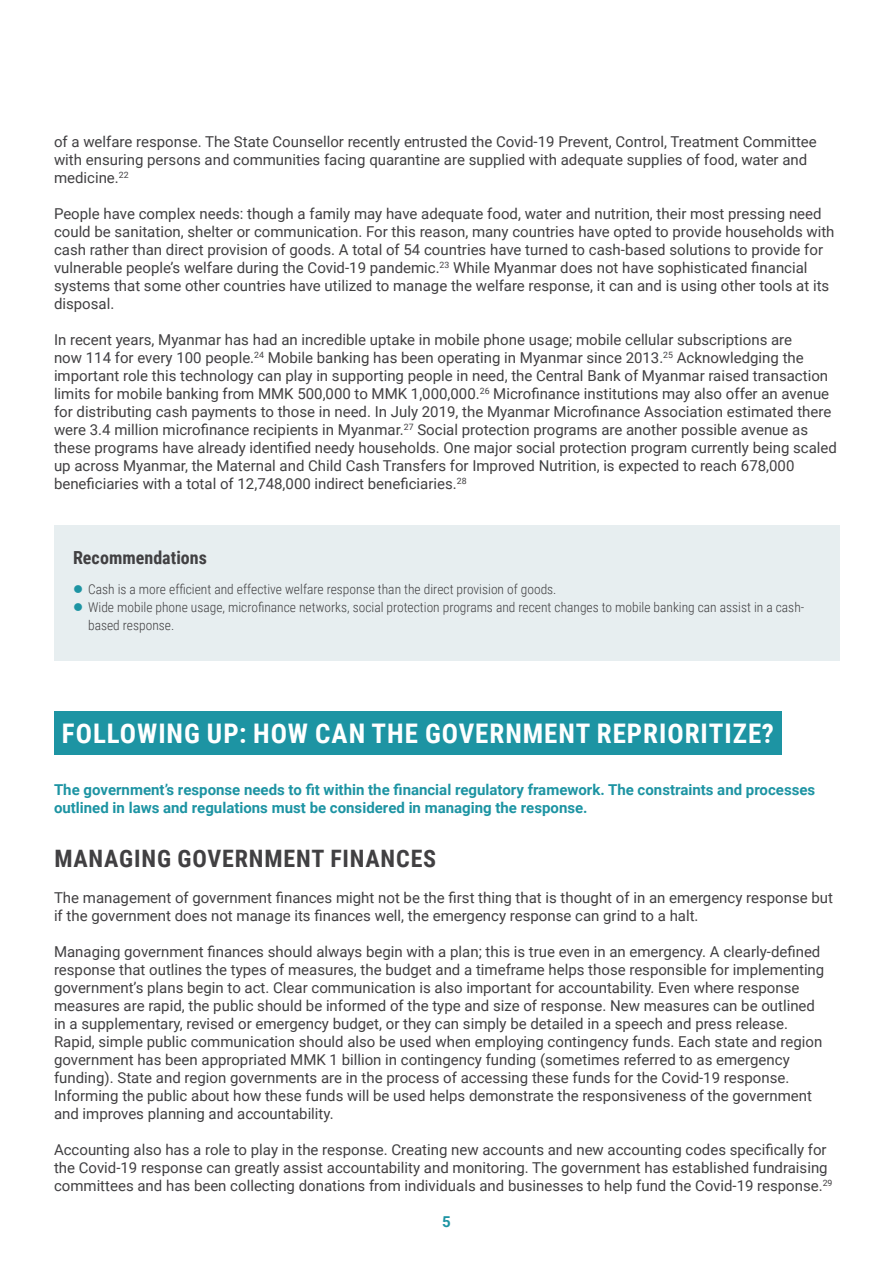
<style>
.page{position:relative;width:893px;height:1263px;background:#fff}
.page>*{position:absolute;margin:0;border:0;box-sizing:border-box;transform-origin:0 0}
.t1{font:700 27px "Roboto Condensed";letter-spacing:.035em;color:#fff}
.t2{font:700 24px "Roboto Condensed";letter-spacing:.035em;color:#414042}
.t3{font:700 18px "Roboto Condensed";color:#414042}
.t4{font:15px/18px "Roboto";color:#414042}
.t5{font:700 15px/18px "Roboto";color:#1d94a3}
.t6{font:300 13.5px/18px "Roboto Condensed";color:#414042}
.s1{color:#1d94a3}
</style>
<div class="page">
<div style="left:54px;top:525px;width:786px;height:135px;background:#e7eef0"></div>
<div style="left:54px;top:712px;width:727px;height:43px;background:#1d94a3"></div>
<p class="t4" style="left:54px;top:132px;width:764px">of a welfare response. The State Counsellor recently entrusted the Covid-19 Prevent, Control, Treatment Committee with ensuring persons and communities facing quarantine are supplied with adequate supplies of food, water and medicine.<sup>22</sup></p>
<p class="t4" style="left:54px;top:204px;width:782px">People have complex needs: though a family may have adequate food, water and nutrition, their most pressing need could be sanitation, shelter or communication. For this reason, many countries have opted to provide households with cash rather than direct provision of goods. A total of 54 countries have turned to cash-based solutions to provide for vulnerable people’s welfare during the Covid-19 pandemic.<sup>23</sup> While Myanmar does not have sophisticated financial systems that some other countries have utilized to manage the welfare response, it can and is using other tools at its disposal.</p>
<p class="t4" style="left:54px;top:330px;width:784px">In recent years, Myanmar has had an incredible uptake in mobile phone usage; mobile cellular subscriptions are<br>now 114 for every 100 people.<sup>24</sup> Mobile banking has been operating in Myanmar since 2013.<sup>25</sup> Acknowledging the important role this technology can play in supporting people in need, the Central Bank of Myanmar raised transaction limits for mobile banking from MMK 500,000 to MMK 1,000,000.<sup>26</sup> Microfinance institutions may also offer an avenue for distributing cash payments to those in need. In July 2019, the Myanmar Microfinance Association estimated there were 3.4 million microfinance recipients in Myanmar.<sup>27</sup> Social protection programs are another possible avenue as these programs have already identified needy households. One major social protection program currently being scaled up across Myanmar, the Maternal and Child Cash Transfers for Improved Nutrition, is expected to reach 678,000 beneficiaries with a total of 12,748,000 indirect beneficiaries.<sup>28</sup></p>
<p class="t3" style="left:73px;top:544px;width:135px">Recommendations</p>
<p class="t6" style="left:73px;top:580px;width:485px"><span class="s1">●</span> Cash is a more efficient and effective welfare response than the direct provision of goods.</p>
<p class="t6" style="left:88px;top:598px;width:718px;text-indent:-15px"><span class="s1">●</span> Wide mobile phone usage, microfinance networks, social protection programs and recent changes to mobile banking can assist in a cash&shy;based response.</p>
<p class="t1" style="left:62px;top:714px;width:713px">FOLLOWING UP: HOW CAN THE GOVERNMENT REPRIORITIZE?</p>
<p class="t5" style="left:54px;top:780px;width:763px">The government’s response needs to fit within the financial regulatory framework. The constraints and processes outlined in laws and regulations must be considered in managing the response.</p>
<p class="t2" style="left:54px;top:842px;width:383px">MANAGING GOVERNMENT FINANCES</p>
<p class="t4" style="left:54px;top:888px;width:781px">The management of government finances might not be the first thing that is thought of in an emergency response but if the government does not manage its finances well, the emergency response can grind to a halt.</p>
<p class="t4" style="left:54px;top:942px;width:772px">Managing government finances should always begin with a plan; this is true even in an emergency. A clearly-defined response that outlines the types of measures, the budget and a timeframe helps those responsible for implementing government’s plans begin to act. Clear communication is also important for accountability. Even where response measures are rapid, the public should be informed of the type and size of response. New measures can be outlined in a supplementary, revised or emergency budget, or they can simply be detailed in a speech and press release.<br>Rapid, simple public communication should also be used when employing contingency funds. Each state and region government has been appropriated MMK 1 billion in contingency funding (sometimes referred to as emergency funding). State and region governments are in the process of accessing these funds for the Covid-19 response.<br>Informing the public about how these funds will be used helps demonstrate the responsiveness of the government and improves planning and accountability.</p>
<p class="t4" style="left:54px;top:1140px;width:780px">Accounting also has a role to play in the response. Creating new accounts and new accounting codes specifically for the Covid-19 response can greatly assist accountability and monitoring. The government has established fundraising committees and has been collecting donations from individuals and businesses to help fund the Covid-19 response.<sup>29</sup></p>
<p class="t5" style="left:442px;top:1212px;width:10px">5</p>
</div>
